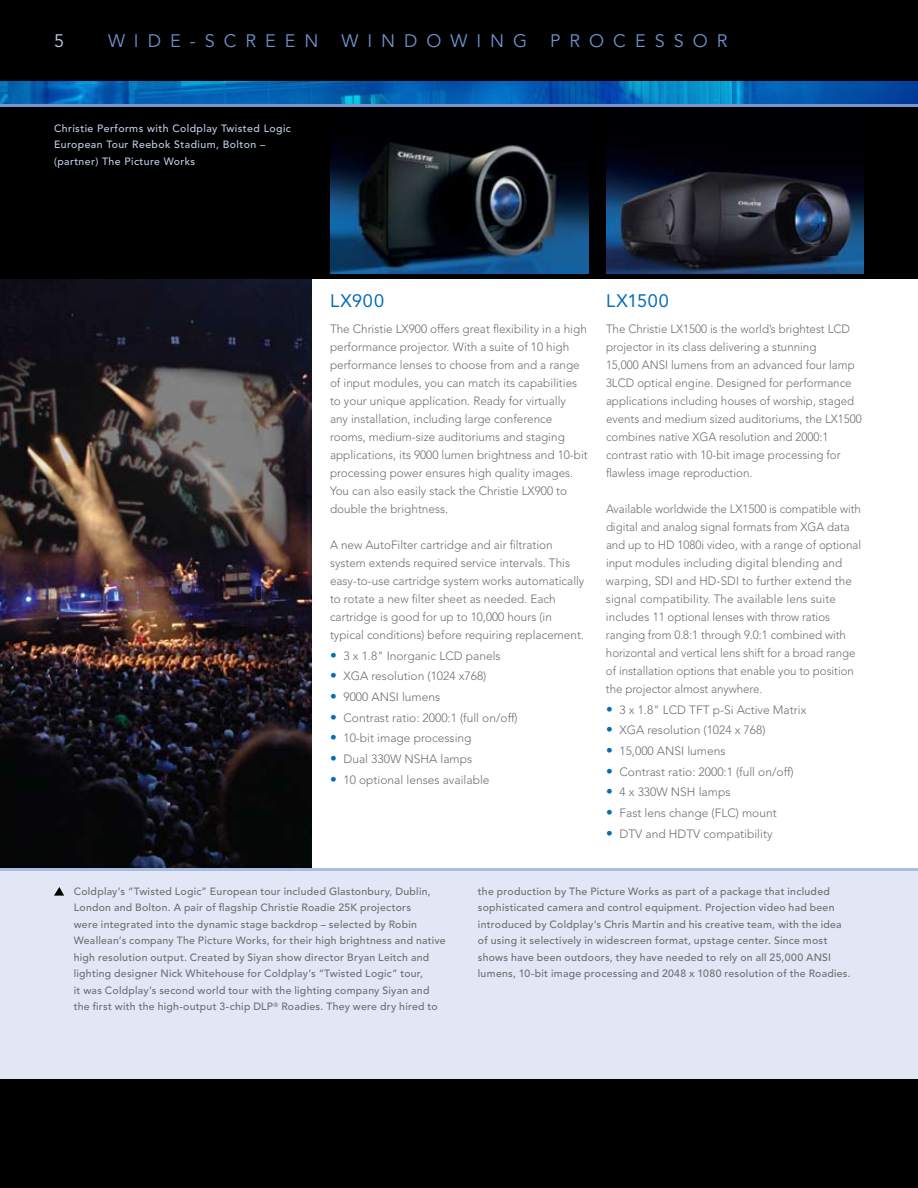
<style>
.page{position:relative;width:918px;height:1188px;background:#fff}
.page>*{position:absolute;margin:0;border:0;box-sizing:border-box;transform-origin:0 0}
.t1{font:18px "Avenir";letter-spacing:.5em;color:#6e91cb}
.t2{font:18px "Avenir";letter-spacing:.045em;color:#056cb6}
.t3{font:18px "Avenir";color:#c1cde9}
.t4{font:300 12px/18px "Avenir";color:#6d6f71}
.t5{font:300 12px/18px "Avenir";color:#6d6f71;scale:.96 1}
.t6{font:500 10.5px/16.5px "Avenir";letter-spacing:.025em;color:#6d6f71}
.t7{font:500 10.5px/16.5px "Avenir";letter-spacing:.04em;color:#c1cde9}
.s1{font-size:13.5px;color:#056cb6}
</style>
<div class="page">
<img style="left:0;top:279px;width:312px;height:590px">
<div style="left:0;top:869px;width:918px;height:212px;background:#e3e7f5"></div>
<div style="left:0;top:105px;width:918px;height:172px;background:#000"></div>
<div style="left:0;top:0;width:918px;height:81px;background:#000"></div>
<div style="left:0;top:1080px;width:918px;height:108px;background:#000"></div>
<svg style="left:54px;top:887px;width:10px;height:9px"></svg>
<img style="left:606px;top:148px;width:258px;height:126px">
<hr style="left:0;top:869px;width:918px;height:2px;background:#abbce1">
<img style="left:330px;top:142px;width:258px;height:132px">
<div style="left:0;top:274px;width:918px;height:5px;background:#000"></div>
<img style="left:0;top:81px;width:918px;height:24px">
<hr style="left:0;top:105px;width:918px;height:2px;background:#7897ce">
<h1 class="t3" style="left:54px;top:31px;width:12px">5</h1>
<h1 class="t1" style="left:108px;top:31px;width:212px">WIDE-SCREEN</h1>
<h1 class="t1" style="left:341px;top:31px;width:187px">WINDOWING</h1>
<h1 class="t1" style="left:550px;top:31px;width:179px">PROCESSOR</h1>
<p class="t7" style="left:54px;top:120px;width:239px">Christie Performs with Coldplay Twisted Logic<br>European Tour Reebok Stadium, Bolton – (partner) The Picture Works</p>
<h1 class="t2" style="left:330px;top:291px;width:56px">LX900</h1>
<p class="t4" style="left:330px;top:320px;width:259px">The Christie LX900 offers great flexibility in a high performance projector. With a suite of 10 high performance lenses to choose from and a range of input modules, you can match its capabilities to your unique application. Ready for virtually<br>any installation, including large conference rooms, medium-size auditoriums and staging applications, its 9000 lumen brightness and 10-bit processing power ensures high quality images.<br>You can also easily stack the Christie LX900 to double the brightness.</p>
<p class="t4" style="left:330px;top:536px;width:256px">A new AutoFilter cartridge and air filtration system extends required service intervals. This easy-to-use cartridge system works automatically to rotate a new filter sheet as needed. Each cartridge is good for up to 10,000 hours (in typical conditions) before requiring replacement.</p>
<p class="t4" style="left:330px;top:647px;width:172px"><span class="s1">•</span> 3 x 1.8" Inorganic LCD panels</p>
<p class="t4" style="left:330px;top:667px;width:158px"><span class="s1">•</span> XGA resolution (1024 x768)</p>
<p class="t4" style="left:330px;top:688px;width:112px"><span class="s1">•</span> 9000 ANSI lumens</p>
<p class="t4" style="left:330px;top:709px;width:189px"><span class="s1">•</span> Contrast ratio: 2000:1 (full on/off)</p>
<p class="t4" style="left:330px;top:729px;width:143px"><span class="s1">•</span> 10-bit image processing</p>
<p class="t4" style="left:330px;top:750px;width:144px"><span class="s1">•</span> Dual 330W NSHA lamps</p>
<p class="t4" style="left:330px;top:771px;width:161px"><span class="s1">•</span> 10 optional lenses available</p>
<h1 class="t2" style="left:606px;top:291px;width:64px">LX1500</h1>
<p class="t5" style="left:606px;top:320px;width:268px">The Christie LX1500 is the world’s brightest LCD projector in its class delivering a stunning<br>15,000 ANSI lumens from an advanced four lamp 3LCD optical engine. Designed for performance applications including houses of worship, staged events and medium sized auditoriums, the LX1500 combines native XGA resolution and 2000:1 contrast ratio with 10-bit image processing for flawless image reproduction.</p>
<p class="t5" style="left:606px;top:500px;width:267px">Available worldwide the LX1500 is compatible with digital and analog signal formats from XGA data and up to HD 1080i video, with a range of optional input modules including digital blending and warping, SDI and HD-SDI to further extend the signal compatibility. The available lens suite includes 11 optional lenses with throw ratios ranging from 0.8:1 through 9.0:1 combined with horizontal and vertical lens shift for a broad range of installation options that enable you to position the projector almost anywhere.</p>
<p class="t4" style="left:606px;top:701px;width:202px"><span class="s1">•</span> 3 x 1.8" LCD TFT p-Si Active Matrix</p>
<p class="t4" style="left:606px;top:721px;width:161px"><span class="s1">•</span> XGA resolution (1024 x 768)</p>
<p class="t4" style="left:606px;top:742px;width:121px"><span class="s1">•</span> 15,000 ANSI lumens</p>
<p class="t4" style="left:606px;top:763px;width:189px"><span class="s1">•</span> Contrast ratio: 2000:1 (full on/off)</p>
<p class="t4" style="left:606px;top:783px;width:126px"><span class="s1">•</span> 4 x 330W NSH lamps</p>
<p class="t4" style="left:606px;top:804px;width:172px"><span class="s1">•</span> Fast lens change (FLC) mount</p>
<p class="t4" style="left:606px;top:825px;width:168px"><span class="s1">•</span> DTV and HDTV compatibility</p>
<p class="t6" style="left:74px;top:883px;width:374px">Coldplay’s “Twisted Logic” European tour included Glastonbury, Dublin, London and Bolton. A pair of flagship Christie Roadie 25K projectors<br>were integrated into the dynamic stage backdrop – selected by Robin Weallean’s company The Picture Works, for their high brightness and native high resolution output. Created by Siyan show director Bryan Leitch and lighting designer Nick Whitehouse for Coldplay’s “Twisted Logic” tour,<br>it was Coldplay’s second world tour with the lighting company Siyan and the first with the high-output 3-chip DLP<sup>®</sup> Roadies. They were dry hired to</p>
<p class="t6" style="left:478px;top:883px;width:374px">the production by The Picture Works as part of a package that included sophisticated camera and control equipment. Projection video had been introduced by Coldplay’s Chris Martin and his creative team, with the idea of using it selectively in widescreen format, upstage center. Since most shows have been outdoors, they have needed to rely on all 25,000 ANSI lumens, 10-bit image processing and 2048 x 1080 resolution of the Roadies.</p>
</div>
